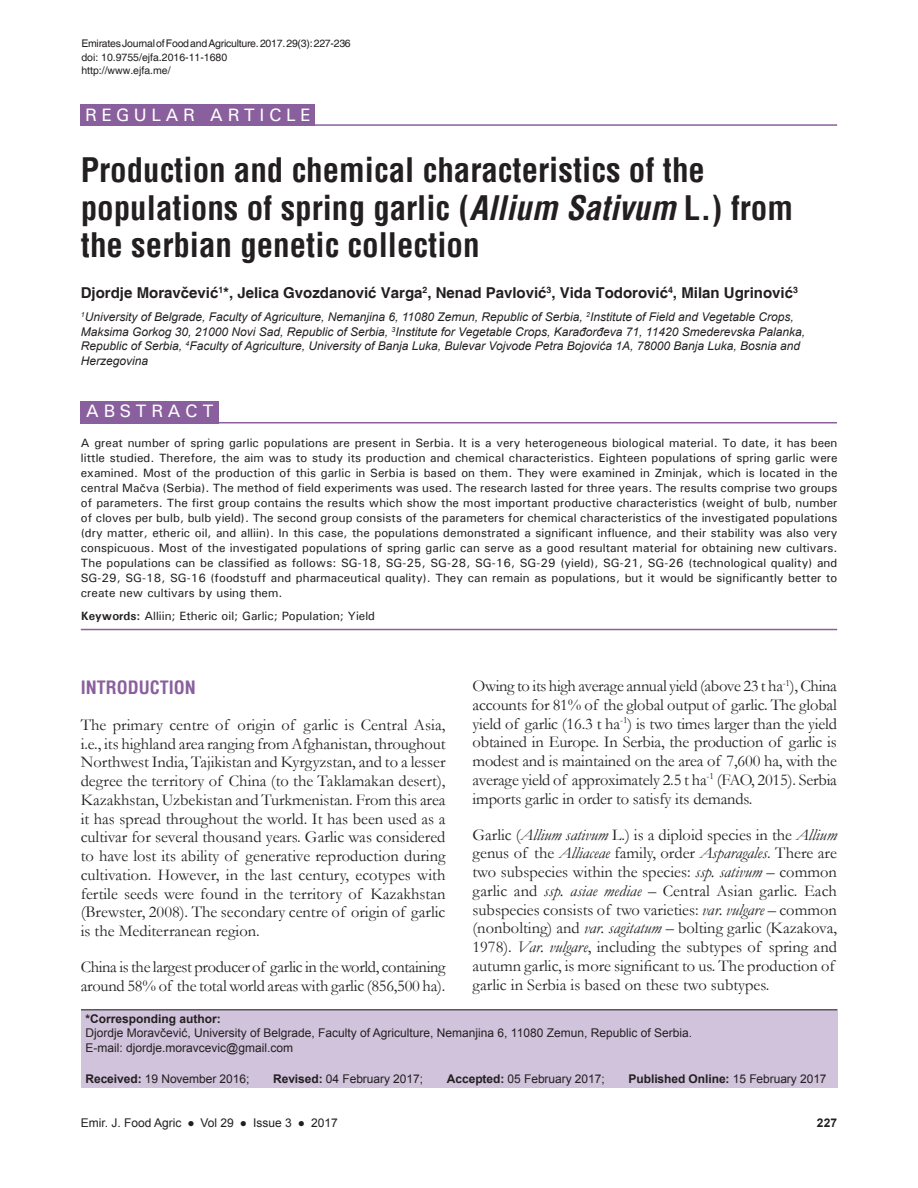
<style>
.page{position:relative;width:918px;height:1188px;background:#fff}
.page>*{position:absolute;margin:0;border:0;box-sizing:border-box;transform-origin:0 0}
.AT{font:700 condensed 33px/37.5px "Helvetica";color:#231f20}
.AH{font:500 18px "Univers";letter-spacing:.25em;color:#fff}
.t1{font:700 condensed 18px "Helvetica";color:#8a5f9d}
.ABSH{font:500 18px "Univers";letter-spacing:.25em;color:#fff}
.TX{font:16.5px/18.8px "Garamond";color:#231f20;text-align:justify}
.TX-2{font:16.5px/18.8px "Garamond";letter-spacing:-.02em;color:#231f20}
.AU{font:700 15px "Helvetica";color:#231f20}
.ABS{font:500 12px/15px "Univers";letter-spacing:.005em;color:#231f20;text-align:justify}
.AFF{font:italic 12px/14.4px "Arial";color:#231f20}
.ADD{font:12px/14.4px "Arial";color:#231f20}
.His{font:12px "Arial";letter-spacing:-.005em;color:#231f20}
.KWD{font:500 12px "Univers";color:#231f20}
.His-2{font:700 12px "Arial";letter-spacing:-.005em;color:#231f20}
.Journal{font:10.5px "Helvetica";letter-spacing:-.025em;color:#231f20}
.Journal-2{font:10.5px "Helvetica";color:#231f20}
.s1{font-style:italic}
.s2{font-weight:700}
.s3{font-weight:400}
</style>
<div class="page">
<hr style="left:81px;top:629px;width:756px;height:1px;background:#8a5f9d">
<div style="left:81px;top:401px;width:138px;height:22px;background:#8a5f9d"></div>
<hr style="left:81px;top:422px;width:756px;height:1px;background:#8a5f9d">
<hr style="left:81px;top:124px;width:756px;height:2px;background:#8a5f9d">
<div style="left:81px;top:104px;width:234px;height:22px;background:#8a5f9d"></div>
<div style="left:81px;top:1010px;width:756px;height:78px;background:#d1c3dc"></div>
<hr style="left:81px;top:1009px;width:756px;height:1px;background:#231f20">
<p class="Journal" style="left:81px;top:37px;width:271px">Emirates Journal of Food and Agriculture. 2017. 29(3): 227-236</p>
<p class="Journal-2" style="left:81px;top:51px;width:147px">doi: 10.9755/ejfa.2016-11-1680</p>
<p class="Journal-2" style="left:81px;top:64px;width:91px">http://www.ejfa.me/</p>
<p class="AH" style="left:85px;top:104px;width:227px">REGULAR ARTICLE</p>
<p class="AT" style="left:81px;top:151px;width:714px">Production and chemical characteristics of the populations of spring garlic (<span class="s1">Allium Sativum</span> L.) from the serbian genetic collection</p>
<p class="AU" style="left:81px;top:284px;width:719px">Djordje Moravčević<sup>1</sup>*, Jelica Gvozdanović Varga<sup>2</sup>, Nenad Pavlović<sup>3</sup>, Vida Todorović<sup>4</sup>, Milan Ugrinović<sup>3</sup></p>
<p class="AFF" style="left:81px;top:310px;width:726px"><sup>1</sup>University of Belgrade, Faculty of Agriculture, Nemanjina 6, 11080 Zemun, Republic of Serbia, <sup>2</sup>Institute of Field and Vegetable Crops, Maksima Gorkog 30, 21000 Novi Sad, Republic of Serbia, <sup>3</sup>Institute for Vegetable Crops, Karađorđeva 71, 11420 Smederevska Palanka, Republic of Serbia, <sup>4</sup>Faculty of Agriculture, University of Banja Luka, Bulevar Vojvode Petra Bojovića 1A, 78000 Banja Luka, Bosnia and Herzegovina</p>
<p class="ABSH" style="left:86px;top:400px;width:129px">ABSTRACT</p>
<p class="ABS" style="left:81px;top:435px;width:758px">A great number of spring garlic populations are present in Serbia. It is a very heterogeneous biological material. To date, it has been little studied. Therefore, the aim was to study its production and chemical characteristics. Eighteen populations of spring garlic were examined. Most of the production of this garlic in Serbia is based on them. They were examined in Zminjak, which is located in the central Mačva (Serbia). The method of field experiments was used. The research lasted for three years. The results comprise two groups of parameters. The first group contains the results which show the most important productive characteristics (weight of bulb, number of cloves per bulb, bulb yield). The second group consists of the parameters for chemical characteristics of the investigated populations (dry matter, etheric oil, and alliin). In this case, the populations demonstrated a significant influence, and their stability was also very conspicuous. Most of the investigated populations of spring garlic can serve as a good resultant material for obtaining new cultivars.<br>The populations can be classified as follows: SG-18, SG-25, SG-28, SG-16, SG-29 (yield), SG-21, SG-26 (technological quality) and SG-29, SG-18, SG-16 (foodstuff and pharmaceutical quality). They can remain as populations, but it would be significantly better to create new cultivars by using them.</p>
<p class="KWD" style="left:81px;top:608px;width:296px"><span class="s2">Keywords:</span> Alliin; Etheric oil; Garlic; Population; Yield</p>
<h1 class="t1" style="left:81px;top:675px;width:117px">INTRODUCTION</h1>
<p class="TX" style="left:81px;top:715px;width:366px">The primary centre of origin of garlic is Central Asia, i.e., its highland area ranging from Afghanistan, throughout Northwest India, Tajikistan and Kyrgyzstan, and to a lesser degree the territory of China (to the Taklamakan desert), Kazakhstan, Uzbekistan and Turkmenistan. From this area it has spread throughout the world. It has been used as a cultivar for several thousand years. Garlic was considered to have lost its ability of generative reproduction during cultivation. However, in the last century, ecotypes with fertile seeds were found in the territory of Kazakhstan (Brewster, 2008). The secondary centre of origin of garlic is the Mediterranean region.</p>
<p class="TX-2" style="left:81px;top:957px;width:366px">China is the largest producer of garlic in the world, containing around 58% of the total world areas with garlic (856,500 ha).</p>
<p class="TX" style="left:472px;top:676px;width:366px">Owing to its high average annual yield (above 23 t ha<sup>-1</sup>), China accounts for 81% of the global output of garlic. The global yield of garlic (16.3 t ha<sup>-1</sup>) is two times larger than the yield obtained in Europe. In Serbia, the production of garlic is modest and is maintained on the area of 7,600 ha, with the average yield of approximately 2.5 t ha<sup>-1</sup> (FAO, 2015). Serbia imports garlic in order to satisfy its demands.</p>
<p class="TX" style="left:472px;top:825px;width:366px;text-align:left">Garlic (<span class="s1">Allium sativum</span> L.) is a diploid species in the <span class="s1">Allium </span>genus of the <span class="s1">Alliaceae</span> family, order <span class="s1">Asparagales</span>. There are two subspecies within the species: <span class="s1">ssp. sativum</span> – common garlic and <span class="s1">ssp. asiae mediae</span> – Central Asian garlic. Each subspecies consists of two varieties: <span class="s1">var. vulgare</span> – common (nonbolting) and <span class="s1">var. sagitatum</span> – bolting garlic (Kazakova, 1978). <span class="s1">Var. vulgare</span>, including the subtypes of spring and autumn garlic, is more significant to us. The production of garlic in Serbia is based on these two subtypes.</p>
<p class="ADD" style="left:85px;top:1011px;width:608px"><span class="s2">*Corresponding author:<br></span>Djordje Moravčević, University of Belgrade, Faculty of Agriculture, Nemanjina 6, 11080 Zemun, Republic of Serbia.<br>E-mail: djordje.moravcevic@gmail.com</p>
<p class="His" style="left:85px;top:1071px;width:165px"><span class="s2">Received:</span> 19 November 2016;</p>
<p class="His" style="left:273px;top:1071px;width:151px"><span class="s2">Revised:</span> 04 February 2017;</p>
<p class="His" style="left:447px;top:1071px;width:159px"><span class="s2">Accepted:</span> 05 February 2017;</p>
<p class="His-2" style="left:629px;top:1071px;width:200px">Published Online: <span class="s3">15 February 2017</span></p>
<p class="ADD" style="left:81px;top:1115px;width:259px">Emir. J. Food Agric ● Vol 29 ● Issue 3 ● 2017</p>
<p class="His-2" style="left:817px;top:1114px;width:22px">227</p>
</div>
